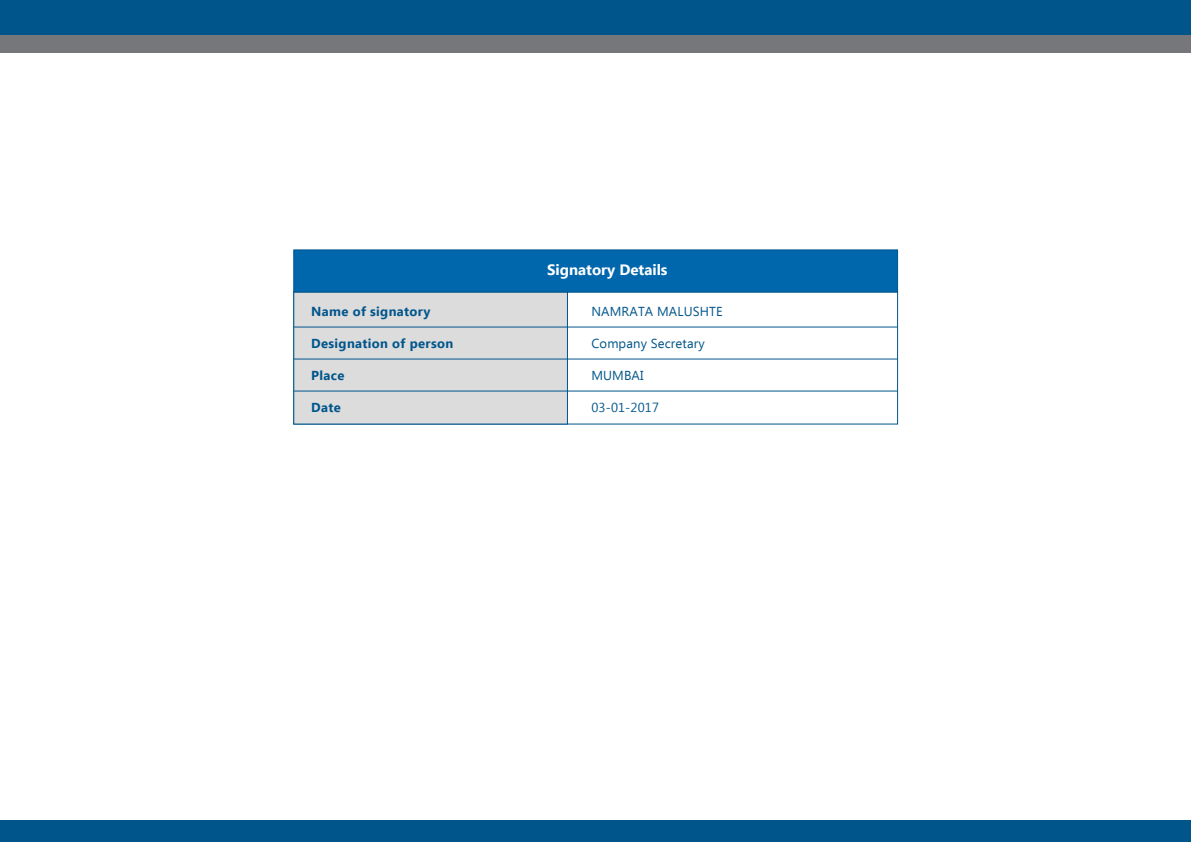
<style>
.page{position:relative;width:1191px;height:842px;background:#fff}
.page>*{position:absolute;margin:0;border:0;box-sizing:border-box;transform-origin:0 0}
.t1{font:700 15px "Ebrima";color:#fff}
.t2{font:13px "Ebrima";letter-spacing:.01em;color:#00558b}
.t3{font:700 13px "Ebrima";letter-spacing:.025em;color:#00558b}
</style>
<div class="page">
<div style="left:294px;top:292px;width:273px;height:132px;background:#dcdcdc;border:1px solid #00558b"></div>
<div style="left:294px;top:250px;width:603px;height:42px;background:#0067ac;border:1px solid #00558b"></div>
<hr style="left:294px;top:327px;width:603px;height:1px;background:#00558b">
<hr style="left:294px;top:359px;width:603px;height:1px;background:#00558b">
<hr style="left:294px;top:391px;width:603px;height:1px;background:#00558b">
<div style="left:0;top:820px;width:1191px;height:22px;background:#00558b"></div>
<div style="left:0;top:18px;width:1191px;height:35px;background:#76777b"></div>
<div style="left:0;top:0;width:1191px;height:35px;background:#00558b"></div>
<p class="t3" style="left:311px;top:302px;width:120px">Name of signatory</p>
<p class="t3" style="left:311px;top:334px;width:143px">Designation of person</p>
<p class="t3" style="left:311px;top:366px;width:35px">Place</p>
<p class="t3" style="left:311px;top:398px;width:31px">Date</p>
<p class="t1" style="left:547px;top:258px;width:122px">Signatory Details</p>
<p class="t2" style="left:591px;top:302px;width:133px">NAMRATA MALUSHTE</p>
<p class="t2" style="left:591px;top:334px;width:115px">Company Secretary</p>
<p class="t2" style="left:591px;top:366px;width:54px">MUMBAI</p>
<p class="t2" style="left:591px;top:398px;width:69px">03-01-2017</p>
</div>
